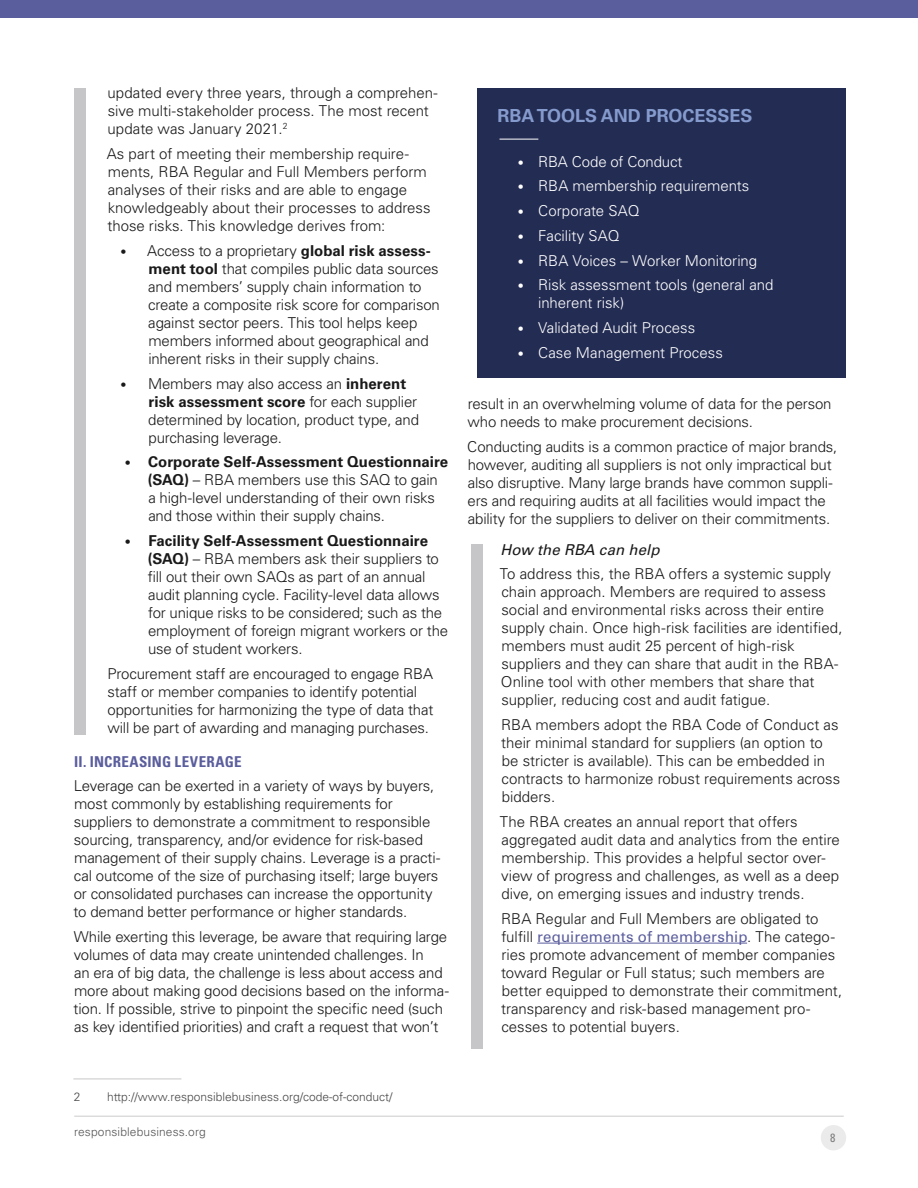
<style>
.page{position:relative;width:918px;height:1188px;background:#fff}
.page>*{position:absolute;margin:0;border:0;box-sizing:border-box;transform-origin:0 0}
.t1{font:700 18px "Univers LT Std";color:#859bcd}
.t2{font:300 15px/18px "Univers LT Std";letter-spacing:-.01em;color:#191919}
.t3{font:300 15px/18px "Univers LT Std";color:#fff}
.t4{font:700 condensed 15px "Univers LT Std";letter-spacing:.015em;color:#5b5e9d}
.t5{font:italic 15px "Univers LT Std";letter-spacing:.005em;color:#191919}
.t6{font:300 12px "Univers LT Std";color:#484848}
.t7{font:300 12px "Univers LT Std";letter-spacing:.01em;color:#555}
.t8{font:condensed 12px "Univers LT Std";color:#7c7c7c}
.s1{font-size:12px}
.s2{font-weight:700}
.s3{font-weight:400;color:#5b5e9d}
</style>
<div class="page">
<div style="left:821px;top:1125px;width:25px;height:25px;background:#ebebeb;border-radius:50%"></div>
<div style="left:0;top:0;width:918px;height:18px;background:#5b5e9d"></div>
<hr style="left:74px;top:1116px;width:770px;height:1px;background:#cbcbcb">
<hr style="left:73px;top:1079px;width:108px;height:1px;background:#c7c6c9">
<hr style="left:537px;top:943px;width:210px;height:1px;background:#5b5e9d">
<div style="left:74px;top:88px;width:12px;height:646px;background:#c6c6c8"></div>
<div style="left:477px;top:88px;width:369px;height:290px;background:#232c53"></div>
<hr style="left:500px;top:139px;width:38px;height:1px;background:#fff">
<div style="left:471px;top:544px;width:11px;height:505px;background:#c6c6c8"></div>
<p class="t2" style="left:108px;top:84px;width:332px">updated every three years, through a comprehen&shy;sive multi-stakeholder process. The most recent update was January 2021.<sup>2</sup></p>
<p class="t2" style="left:107px;top:145px;width:325px">As part of meeting their membership require&shy;ments, RBA Regular and Full Members perform analyses of their risks and are able to engage knowledgeably about their processes to address those risks. This knowledge derives from:</p>
<p class="t2" style="left:148px;top:242px;width:293px;text-indent:-28px"><span class="s1">•</span> Access to a proprietary <span class="s2">global risk assess&shy;ment tool</span> that compiles public data sources and members’ supply chain information to create a composite risk score for comparison against sector peers. This tool helps keep members informed about geographical and inherent risks in their supply chains.</p>
<p class="t2" style="left:148px;top:374px;width:272px;text-indent:-28px"><span class="s1">•</span> Members may also access an <span class="s2">inherent risk assessment score</span> for each supplier determined by location, product type, and purchasing leverage.</p>
<p class="t2" style="left:148px;top:453px;width:302px;text-indent:-23px"><span class="s1">•</span> <span class="s2">Corporate Self-Assessment Questionnaire (SAQ)</span> – RBA members use this SAQ to gain a high-level understanding of their own risks and those within their supply chains.</p>
<p class="t2" style="left:148px;top:532px;width:302px;text-indent:-23px"><span class="s1">•</span> <span class="s2">Facility Self-Assessment Questionnaire (SAQ)</span> – RBA members ask their suppliers to fill out their own SAQs as part of an annual audit planning cycle. Facility-level data allows for unique risks to be considered; such as the employment of foreign migrant workers or the use of student workers.</p>
<p class="t2" style="left:107px;top:665px;width:327px">Procurement staff are encouraged to engage RBA staff or member companies to identify potential opportunities for harmonizing the type of data that will be part of awarding and managing purchases.</p>
<p class="t4" style="left:74px;top:752px;width:169px">II. INCREASING LEVERAGE</p>
<p class="t2" style="left:74px;top:777px;width:368px">Leverage can be exerted in a variety of ways by buyers, most commonly by establishing requirements for suppliers to demonstrate a commitment to responsible sourcing, transparency, and/or evidence for risk-based management of their supply chains. Leverage is a practi&shy;cal outcome of the size of purchasing itself; large buyers or consolidated purchases can increase the opportunity to demand better performance or higher standards.</p>
<p class="t2" style="left:74px;top:928px;width:377px">While exerting this leverage, be aware that requiring large volumes of data may create unintended challenges. In<br>an era of big data, the challenge is less about access and more about making good decisions based on the informa&shy;tion. If possible, strive to pinpoint the specific need (such as key identified priorities) and craft a request that won’t</p>
<p class="t1" style="left:498px;top:105px;width:257px">RBA TOOLS AND PROCESSES</p>
<p class="t3" style="left:518px;top:152px;width:166px"><span class="s1">•</span> RBA Code of Conduct</p>
<p class="t3" style="left:518px;top:177px;width:233px"><span class="s1">•</span> RBA membership requirements</p>
<p class="t3" style="left:518px;top:202px;width:123px"><span class="s1">•</span> Corporate SAQ</p>
<p class="t3" style="left:518px;top:226px;width:103px"><span class="s1">•</span> Facility SAQ</p>
<p class="t3" style="left:518px;top:251px;width:241px"><span class="s1">•</span> RBA Voices – Worker Monitoring</p>
<p class="t3" style="left:538px;top:276px;width:237px;text-indent:-20px"><span class="s1">•</span> Risk assessment tools (general and inherent risk)</p>
<p class="t3" style="left:518px;top:319px;width:179px"><span class="s1">•</span> Validated Audit Process</p>
<p class="t3" style="left:518px;top:343px;width:207px"><span class="s1">•</span> Case Management Process</p>
<p class="t2" style="left:468px;top:395px;width:366px">result in an overwhelming volume of data for the person who needs to make procurement decisions.</p>
<p class="t2" style="left:467px;top:438px;width:372px">Conducting audits is a common practice of major brands, however, auditing all suppliers is not only impractical but also disruptive. Many large brands have common suppli&shy;ers and requiring audits at all facilities would impact the ability for the suppliers to deliver on their commitments.</p>
<p class="t5" style="left:500px;top:540px;width:161px">How the RBA can help</p>
<p class="t2" style="left:500px;top:565px;width:344px">To address this, the RBA offers a systemic supply chain approach. Members are required to assess social and environmental risks across their entire supply chain. Once high-risk facilities are identified, members must audit 25 percent of high-risk suppliers and they can share that audit in the RBA-Online tool with other members that share that supplier, reducing cost and audit fatigue.</p>
<p class="t2" style="left:501px;top:716px;width:341px">RBA members adopt the RBA Code of Conduct as their minimal standard for suppliers (an option to be stricter is available). This can be embedded in contracts to harmonize robust requirements across bidders.</p>
<p class="t2" style="left:500px;top:813px;width:342px">The RBA creates an annual report that offers aggregated audit data and analytics from the entire membership. This provides a helpful sector over&shy;view of progress and challenges, as well as a deep dive, on emerging issues and industry trends.</p>
<p class="t2" style="left:501px;top:909px;width:343px">RBA Regular and Full Members are obligated to fulfill <span class="s3">requirements of membership</span>. The catego&shy;ries promote advancement of member companies toward Regular or Full status; such members are better equipped to demonstrate their commitment, transparency and risk-based management pro&shy;cesses to potential buyers.</p>
<p class="t6" style="left:74px;top:1089px;width:8px">2</p>
<p class="t6" style="left:107px;top:1089px;width:287px">http://www.responsiblebusiness.org/code-of-conduct/</p>
<p class="t7" style="left:74px;top:1124px;width:133px">responsiblebusiness.org</p>
<p class="t8" style="left:830px;top:1130px;width:7px">8</p>
</div>
